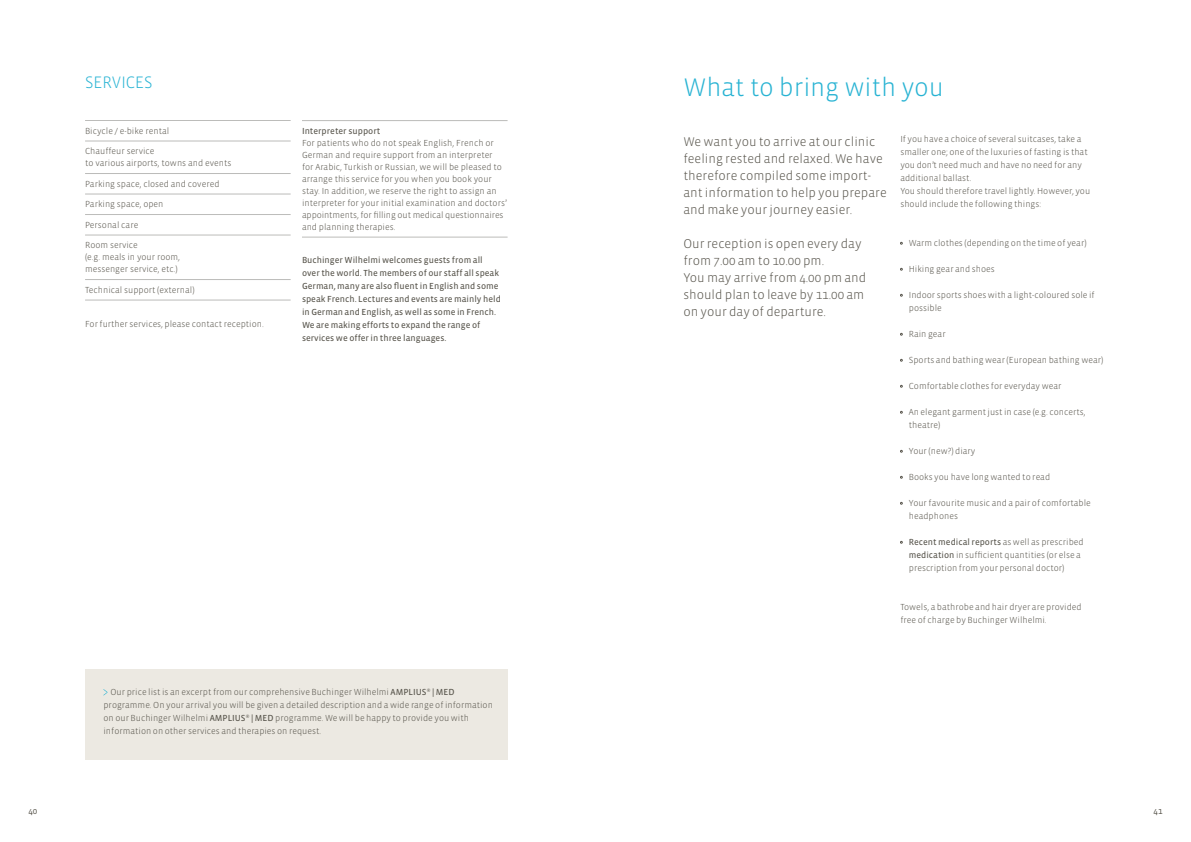
<style>
.page{position:relative;width:1191px;height:842px;background:#fff}
.page>*{position:absolute;margin:0;border:0;box-sizing:border-box;transform-origin:0 0}
.t1{font:300 26px "Vista Sans OT";letter-spacing:-.005em;color:#28b3d3}
.t2{font:300 17px "Vista Sans OTCE";color:#28b3d3;scale:.96 1}
.t3{font:300 13px/17px "Vista Sans OTCE";color:#57544b}
.t4{font:300 9px/13px "Vista Sans OTCE";color:#57544b}
.t5{font:9px/13px "Vista Sans OTCE";color:#57544b}
.t6{font:9px "Vista Sans OTCE";color:#57544b}
.s1{font-weight:400}
</style>
<div class="page">
<hr style="left:85px;top:120px;width:206px;height:1px;background:#bcbcba">
<hr style="left:85px;top:141px;width:206px;height:1px;background:#bcbcba">
<hr style="left:85px;top:173px;width:206px;height:1px;background:#bcbcba">
<hr style="left:85px;top:194px;width:206px;height:1px;background:#bcbcba">
<hr style="left:85px;top:214px;width:206px;height:1px;background:#bcbcba">
<hr style="left:85px;top:235px;width:206px;height:1px;background:#bcbcba">
<hr style="left:85px;top:279px;width:206px;height:1px;background:#bcbcba">
<hr style="left:85px;top:300px;width:206px;height:1px;background:#bcbcba">
<hr style="left:302px;top:120px;width:205px;height:1px;background:#bcbcba">
<hr style="left:302px;top:237px;width:205px;height:1px;background:#bcbcba">
<div style="left:85px;top:669px;width:422px;height:91px;background:#ece9e2"></div>
<svg style="left:103px;top:689px;width:4px;height:7px"></svg>
<h2 class="t2" style="left:85px;top:73px;width:72px">SERVICES</h2>
<p class="t4" style="left:85px;top:124px;width:86px">Bicycle / e-bike rental</p>
<p class="t4" style="left:85px;top:145px;width:148px;line-height:12px">Chauffeur service<br>to various airports, towns and events</p>
<p class="t4" style="left:85px;top:177px;width:136px">Parking space, closed and covered</p>
<p class="t4" style="left:85px;top:198px;width:80px">Parking space, open</p>
<p class="t4" style="left:85px;top:218px;width:55px">Personal care</p>
<p class="t4" style="left:85px;top:239px;width:96px;line-height:12px">Room service<br>(e.g. meals in your room, messenger service, etc.)</p>
<p class="t4" style="left:85px;top:283px;width:111px">Technical support (external)</p>
<p class="t4" style="left:85px;top:318px;width:180px">For further services, please contact reception.</p>
<p class="t5" style="left:302px;top:124px;width:80px">Interpreter support</p>
<p class="t4" style="left:302px;top:137px;width:206px;line-height:12px">For patients who do not speak English, French or German and require support from an interpreter<br>for Arabic, Turkish or Russian, we will be pleased to arrange this service for you when you book your stay. In addition, we reserve the right to assign an interpreter for your initial examination and doctors’ appointments, for filling out medical questionnaires and planning therapies.</p>
<p class="t5" style="left:302px;top:253px;width:200px">Buchinger Wilhelmi welcomes guests from all over the world. The members of our staff all speak German, many are also fluent in English and some speak French. Lectures and events are mainly held in German and English, as well as some in French.<br>We are making efforts to expand the range of services we offer in three languages.</p>
<p class="t4" style="left:103px;top:685px;width:391px;text-indent:7px">Our price list is an excerpt from our comprehensive Buchinger Wilhelmi <span class="s1">AMPLIUS</span><sup>®</sup> <span class="s1">| MED </span>programme. On your arrival you will be given a detailed description and a wide range of information on our Buchinger Wilhelmi <span class="s1">AMPLIUS</span><sup>®</sup> <span class="s1">| MED</span> programme. We will be happy to provide you with information on other services and therapies on request.</p>
<h1 class="t1" style="left:683px;top:74px;width:262px">What to bring with you</h1>
<h3 class="t3" style="left:683px;top:133px;width:205px">We want you to arrive at our clinic feeling rested and relaxed. We have there fore compiled some import&shy;ant information to help you prepare and make your journey easier.</h3>
<h3 class="t3" style="left:683px;top:235px;width:184px">Our reception is open every day from 7.00 am to 10.00 pm.<br>You may arrive from 4.00 pm and should plan to leave by 11.00 am on your day of departure.</h3>
<p class="t4" style="left:900px;top:133px;width:191px">If you have a choice of several suitcases, take a smaller one; one of the luxuries of fasting is that you don’t need much and have no need for any additional ballast.<br>You should therefore travel lightly. However, you should include the following things:</p>
<p class="t4" style="left:909px;top:237px;width:179px">Warm clothes (depending on the time of year)</p>
<p class="t4" style="left:909px;top:263px;width:88px">Hiking gear and shoes</p>
<p class="t4" style="left:909px;top:289px;width:187px">Indoor sports shoes with a light-coloured sole if possible</p>
<p class="t4" style="left:909px;top:328px;width:38px">Rain gear</p>
<p class="t4" style="left:909px;top:354px;width:196px">Sports and bathing wear (European bathing wear)</p>
<p class="t4" style="left:909px;top:380px;width:154px">Comfortable clothes for everyday wear</p>
<p class="t4" style="left:909px;top:406px;width:178px">An elegant garment just in case (e.g. concerts, theatre)</p>
<p class="t4" style="left:909px;top:445px;width:68px">Your (new?) diary</p>
<p class="t4" style="left:909px;top:471px;width:143px">Books you have long wanted to read</p>
<p class="t4" style="left:909px;top:497px;width:183px">Your favourite music and a pair of comfortable headphones</p>
<p class="t4" style="left:909px;top:536px;width:176px"><span class="s1">Recent medical reports</span> as well as prescribed <span class="s1">medication</span> in sufficient quantities (or else a prescription from your personal doctor)</p>
<p class="t4" style="left:900px;top:601px;width:183px">Towels, a bathrobe and hair dryer are provided free of charge by Buchinger Wilhelmi.</p>
<p class="t6" style="left:28px;top:805px;width:10px">40</p>
<p class="t6" style="left:1153px;top:805px;width:10px">41</p>
</div>
